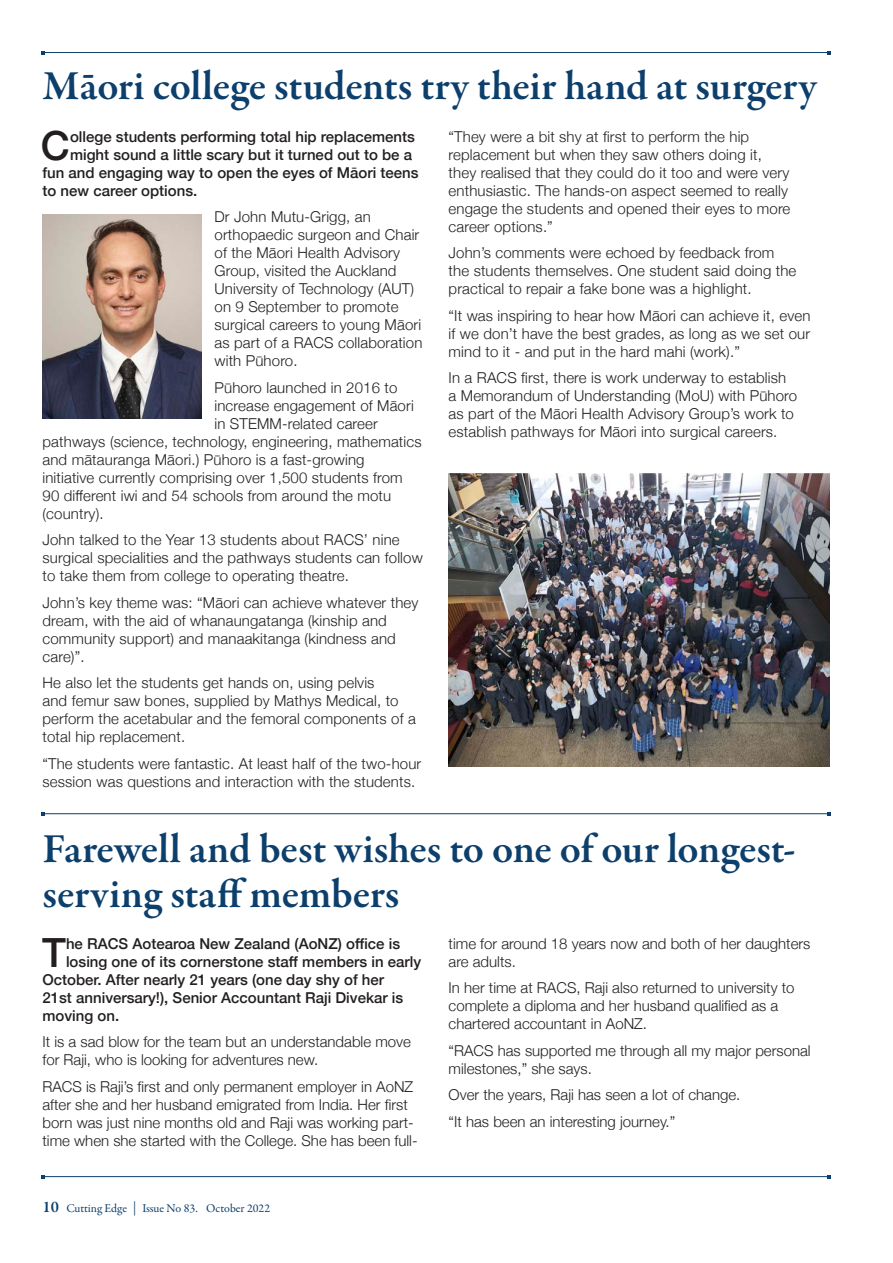
<style>
.page{position:relative;width:893px;height:1263px;background:#fff}
.page>*{position:absolute;margin:0;border:0;box-sizing:border-box;transform-origin:0 0}
.t1{font:600 42px/45px "Garamond Premr Pro";letter-spacing:-.005em;color:#0c3f6c}
.Text_Body_1st_para{font:500 40.2px "Helvetica Neue";color:#231f20}
.Text_Body{font:300 15px/18px "Helvetica Neue";letter-spacing:.01em;color:#231f20}
.Text_Body_1st_para-2{font:500 15px "Helvetica Neue";color:#231f20}
.t2{font:12px "Garamond Premr Pro";letter-spacing:-.005em;color:#0c3f6c}
.s1{font-weight:600;font-size:16.5px}
.s2{font-size:14.4px}
</style>
<div class="page">
<hr style="left:43px;top:1176px;width:786px;height:1px;background:#0c3f6c">
<hr style="left:43px;top:52px;width:786px;height:1px;background:#0c3f6c">
<hr style="left:43px;top:813px;width:786px;height:1px;background:#0c3f6c">
<img style="left:449px;top:473px;width:380px;height:294px">
<img style="left:43px;top:214px;width:159px;height:204px">
<p class="t1" style="left:43px;top:64px;width:776px">Māori college students try their hand at surgery</p>
<p class="Text_Body" style="left:449px;top:126px;width:343px">“They were a bit shy at first to perform the hip replacement but when they saw others doing it, they realised that they could do it too and were very enthusiastic. The hands-on aspect seemed to really engage the students and opened their eyes to more career options.”</p>
<p class="Text_Body" style="left:449px;top:243px;width:349px">John’s comments were echoed by feedback from the students themselves. One student said doing the practical to repair a fake bone was a highlight.</p>
<p class="Text_Body" style="left:449px;top:305px;width:363px;text-align:justify">“It was inspiring to hear how Māori can achieve it, even if we don’t have the best grades, as long as we set our mind to it - and put in the hard mahi (work).”</p>
<p class="Text_Body" style="left:449px;top:368px;width:350px">In a RACS first, there is work underway to establish a Memorandum of Understanding (MoU) with Pūhoro as part of the Māori Health Advisory Group’s work to establish pathways for Māori into surgical careers.</p>
<p class="Text_Body_1st_para" style="left:41px;top:113px;width:31px">C</p>
<p class="Text_Body_1st_para-2" style="left:70px;top:124px;width:346px">ollege students performing total hip replacements</p>
<p class="Text_Body_1st_para-2" style="left:70px;top:142px;width:344px">might sound a little scary but it turned out to be a</p>
<p class="Text_Body_1st_para-2" style="left:43px;top:160px;width:378px">fun and engaging way to open the eyes of Māori teens</p>
<p class="Text_Body_1st_para-2" style="left:43px;top:178px;width:156px">to new career options.</p>
<p class="Text_Body" style="left:215px;top:207px;width:209px">Dr John Mutu-Grigg, an orthopaedic surgeon and Chair of the Māori Health Advisory<br>Group, visited the Auckland<br>University of Technology (AUT) on 9 September to promote surgical careers to young Māori as part of a RACS collaboration with Pūhoro.</p>
<p class="Text_Body" style="left:215px;top:377px;width:185px">Pūhoro launched in 2016 to</p>
<p class="Text_Body" style="left:215px;top:395px;width:201px">increase engagement of Māori</p>
<p class="Text_Body" style="left:215px;top:413px;width:165px">in STEMM-related career</p>
<p class="Text_Body" style="left:43px;top:431px;width:381px">pathways (science, technology, engineering, mathematics</p>
<p class="Text_Body" style="left:43px;top:449px;width:324px">and mātauranga Māori.) Pūhoro is a fast-growing</p>
<p class="Text_Body" style="left:43px;top:467px;width:362px">initiative currently comprising over 1,500 students from</p>
<p class="Text_Body" style="left:43px;top:485px;width:350px">90 different iwi and 54 schools from around the motu</p>
<p class="Text_Body" style="left:43px;top:503px;width:63px">(country).</p>
<p class="Text_Body" style="left:43px;top:530px;width:382px">John talked to the Year 13 students about RACS’ nine surgical specialities and the pathways students can follow to take them from college to operating theatre.</p>
<p class="Text_Body" style="left:43px;top:592px;width:377px">John’s key theme was: “Māori can achieve whatever they dream, with the aid of whanaungatanga (kinship and community support) and manaakitanga (kindness and care)”.</p>
<p class="Text_Body" style="left:43px;top:673px;width:375px">He also let the students get hands on, using pelvis<br>and femur saw bones, supplied by Mathys Medical, to perform the acetabular and the femoral components of a total hip replacement.</p>
<p class="Text_Body" style="left:43px;top:753px;width:380px">“The students were fantastic. At least half of the two-hour session was questions and interaction with the students.</p>
<p class="t1" style="left:43px;top:827px;width:755px">Farewell and best wishes to one of our longest&shy;serving staff members</p>
<p class="Text_Body_1st_para" style="left:42px;top:920px;width:25px">T</p>
<p class="Text_Body_1st_para-2" style="left:66px;top:931px;width:336px">he RACS Aotearoa New Zealand (AoNZ) office is</p>
<p class="Text_Body" style="left:449px;top:933px;width:363px">time for around 18 years now and both of her daughters are adults.</p>
<p class="Text_Body" style="left:449px;top:978px;width:347px">In her time at RACS, Raji also returned to university to complete a diploma and her husband qualified as a chartered accountant in AoNZ.</p>
<p class="Text_Body" style="left:449px;top:1040px;width:364px">“RACS has supported me through all my major personal milestones,” she says.</p>
<p class="Text_Body" style="left:449px;top:1085px;width:293px">Over the years, Raji has seen a lot of change.</p>
<p class="Text_Body" style="left:449px;top:1111px;width:228px">“It has been an interesting journey.”</p>
<p class="Text_Body_1st_para-2" style="left:66px;top:949px;width:357px">losing one of its cornerstone staff members in early</p>
<p class="Text_Body_1st_para-2" style="left:43px;top:967px;width:343px">October. After nearly 21 years (one day shy of her</p>
<p class="Text_Body_1st_para-2" style="left:43px;top:985px;width:362px">21st anniversary!), Senior Accountant Raji Divekar is</p>
<p class="Text_Body_1st_para-2" style="left:43px;top:1003px;width:78px">moving on.</p>
<p class="Text_Body" style="left:43px;top:1032px;width:370px">It is a sad blow for the team but an understandable move for Raji, who is looking for adventures new.</p>
<p class="Text_Body" style="left:43px;top:1076px;width:377px">RACS is Raji’s first and only permanent employer in AoNZ after she and her husband emigrated from India. Her first born was just nine months old and Raji was working part&shy;time when she started with the College. She has been full-</p>
<p class="t2" style="left:43px;top:1201px;width:229px"><span class="s1">10</span> Cutting Edge <span class="s2">|</span> Issue No 83. October 2022</p>
</div>
